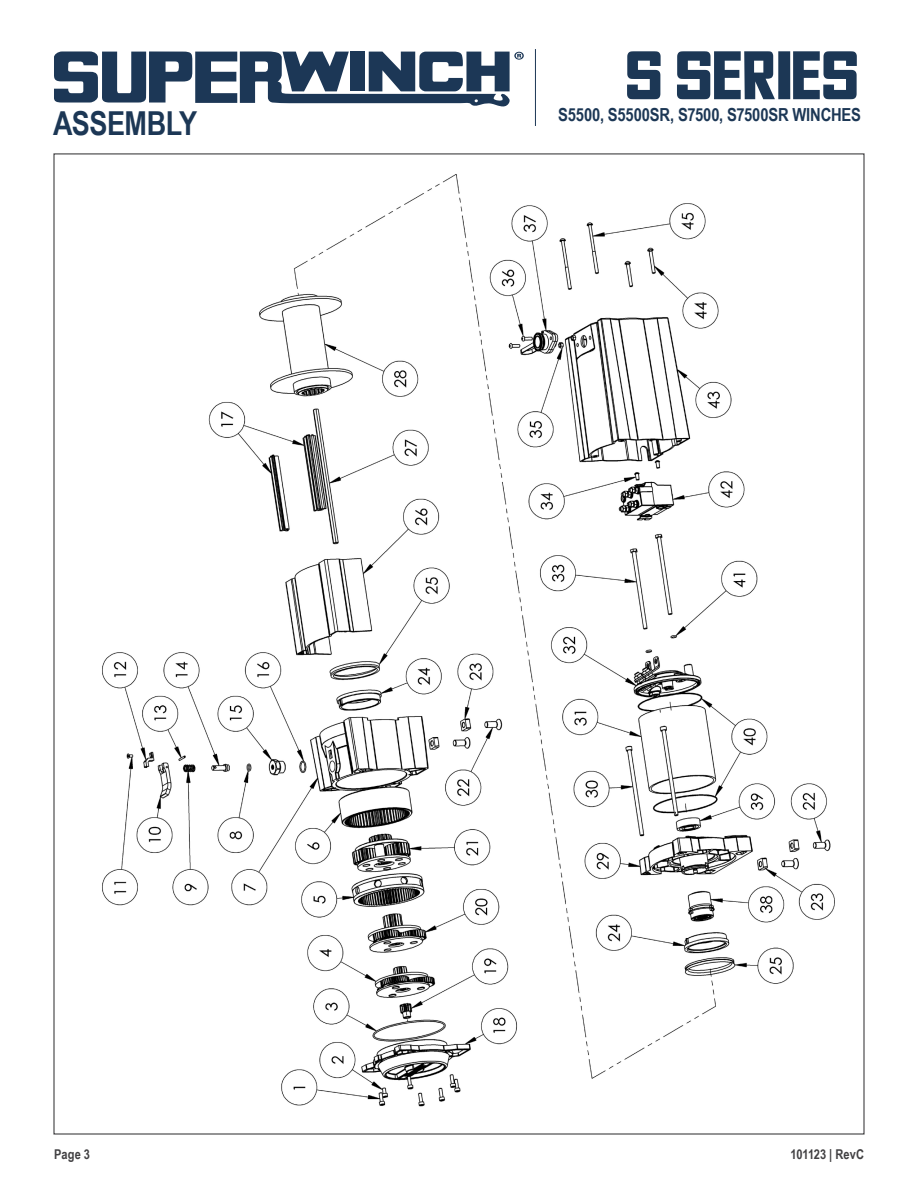
<style>
.page{position:relative;width:918px;height:1188px;background:#fff}
.page>*{position:absolute;margin:0;border:0;box-sizing:border-box;transform-origin:0 0}
.t1{font:700 70.5px "Fyodor";letter-spacing:-.02em;color:#1c3755}
.t2{font:700 33px "Arial Narrow";letter-spacing:-.015em;color:#1c3755}
.t3{font:700 18px "Arial Narrow";letter-spacing:-.01em;color:#1c3755}
.t4{font:700 13.5px "Arial Narrow";color:#414042}
</style>
<div class="page">
<img style="left:102px;top:174px;width:733px;height:933px">
<svg style="left:54px;top:51px;width:470px;height:56px"></svg>
<hr style="left:535px;top:49px;width:1px;height:77px;background:#1c3755">
<h2 class="t2" style="left:53px;top:98px;width:146px">ASSEMBLY</h2>
<h1 class="t1" style="left:626px;top:36px;width:236px">S SERIES</h1>
<p class="t3" style="left:558px;top:101px;width:304px">S5500, S5500SR, S7500, S7500SR WINCHES</p>
<p class="t4" style="left:54px;top:1144px;width:38px">Page 3</p>
<p class="t4" style="left:790px;top:1144px;width:75px">101123 | RevC</p>
</div>
